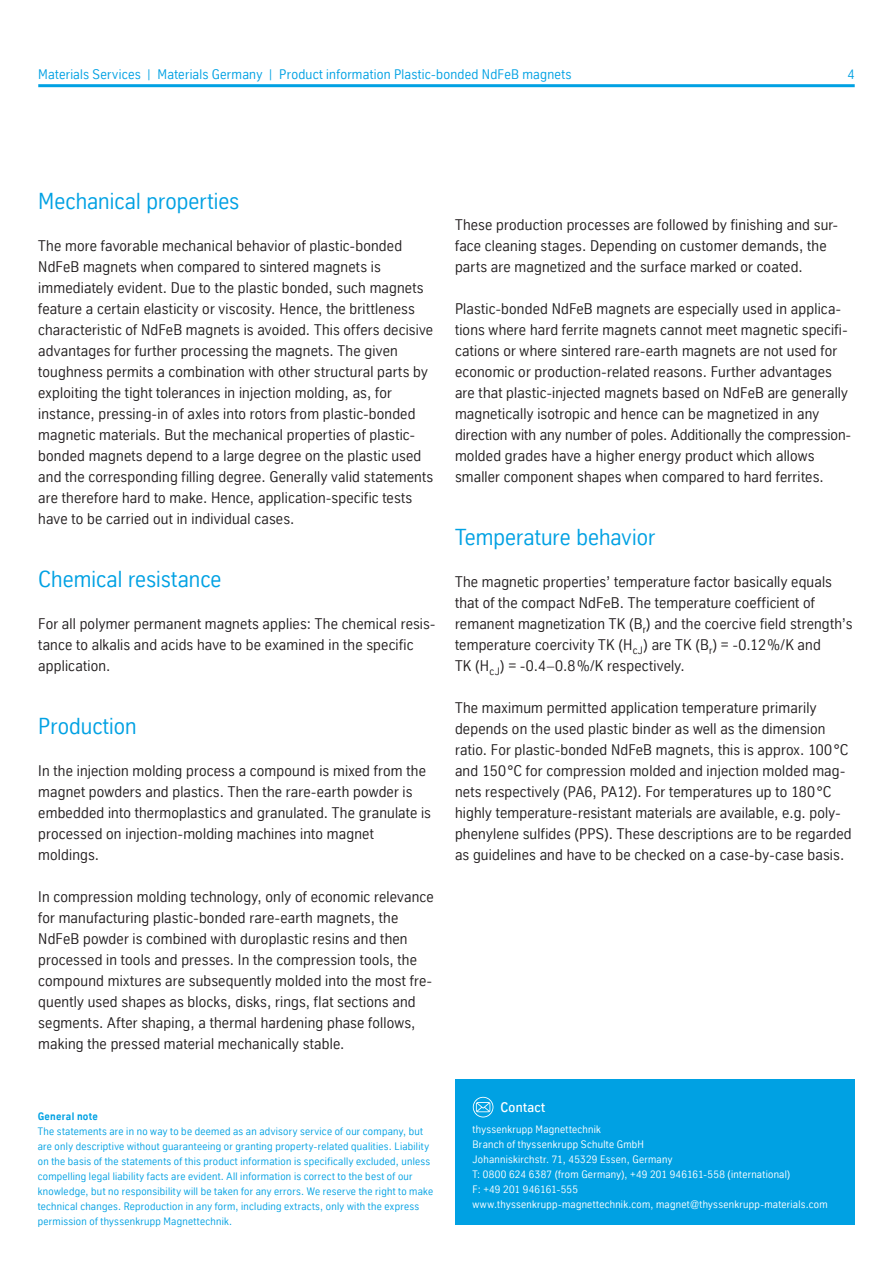
<style>
.page{position:relative;width:893px;height:1263px;background:#fff}
.page>*{position:absolute;margin:0;border:0;box-sizing:border-box;transform-origin:0 0}
.t1{font:22.5px "TK Type";letter-spacing:.005em;color:#00a1e3}
.t2{font:15px/21px "TK Type";letter-spacing:.01em;color:#231f20}
.t3{font:13.5px "TK Type";letter-spacing:.015em;color:#00a1e3}
.t4{font:500 13.5px "TK Type";letter-spacing:.025em;color:#fff}
.t5{font:10.5px/15px "TK Type";letter-spacing:.025em;color:#00a1e3}
.t6{font:10.5px/15px "TK Type";letter-spacing:.025em;color:#fff}
.t7{font:700 10.5px "TK Type";letter-spacing:.03em;color:#00a1e3}
</style>
<div class="page">
<div style="left:455px;top:1079px;width:400px;height:146px;background:#00a1e3"></div>
<svg style="left:473px;top:1097px;width:20px;height:20px"></svg>
<hr style="left:38px;top:84px;width:817px;height:3px;background:#00a1e3">
<p class="t3" style="left:38px;top:66px;width:535px">Materials Services | Materials Germany | Product information Plastic-bonded NdFeB magnets</p>
<p class="t3" style="left:847px;top:66px;width:9px">4</p>
<h1 class="t1" style="left:38px;top:188px;width:203px">Mechanical properties</h1>
<p class="t2" style="left:38px;top:235px;width:397px">The more favorable mechanical behavior of plastic-bonded NdFeB magnets when compared to sintered magnets is immediately evident. Due to the plastic bonded, such magnets feature a certain elasticity or viscosity. Hence, the brittleness characteristic of NdFeB magnets is avoided. This offers decisive advantages for further processing the magnets. The given toughness permits a combination with other structural parts by exploiting the tight tolerances in injection molding, as, for instance, pressing-in of axles into rotors from plastic-bonded magnetic materials. But the mechanical properties of plastic&shy;bonded magnets depend to a large degree on the plastic used and the corresponding filling degree. Generally valid statements are therefore hard to make. Hence, application-specific tests have to be carried out in individual cases.</p>
<h1 class="t1" style="left:38px;top:566px;width:185px">Chemical resistance</h1>
<p class="t2" style="left:38px;top:613px;width:398px">For all polymer permanent magnets applies: The chemical resis&shy;tance to alkalis and acids have to be examined in the specific application.</p>
<h1 class="t1" style="left:38px;top:713px;width:100px">Production</h1>
<p class="t2" style="left:38px;top:760px;width:394px">In the injection molding process a compound is mixed from the magnet powders and plastics. Then the rare-earth powder is embedded into thermoplastics and granulated. The granulate is processed on injection-molding machines into magnet moldings.</p>
<p class="t2" style="left:38px;top:886px;width:397px">In compression molding technology, only of economic relevance for manufacturing plastic-bonded rare-earth magnets, the NdFeB powder is combined with duroplastic resins and then processed in tools and presses. In the compression tools, the compound mixtures are subsequently molded into the most fre&shy;quently used shapes as blocks, disks, rings, flat sections and segments. After shaping, a thermal hardening phase follows, making the pressed material mechanically stable.</p>
<p class="t7" style="left:38px;top:1110px;width:62px">General note</p>
<p class="t5" style="left:38px;top:1123px;width:397px">The statements are in no way to be deemed as an advisory service of our company, but are only descriptive without guaranteeing or granting property-related qualities. Liability on the basis of the statements of this product information is specifically excluded, unless compelling legal liability facts are evident. All information is correct to the best of our knowledge, but no responsibility will be taken for any errors. We reserve the right to make technical changes. Reproduction in any form, including extracts, only with the express permission of thyssenkrupp Magnettechnik.</p>
<p class="t2" style="left:455px;top:214px;width:384px">These production processes are followed by finishing and sur&shy;face cleaning stages. Depending on customer demands, the parts are magnetized and the surface marked or coated.</p>
<p class="t2" style="left:455px;top:298px;width:398px">Plastic-bonded NdFeB magnets are especially used in applica&shy;tions where hard ferrite magnets cannot meet magnetic specifi&shy;cations or where sintered rare-earth magnets are not used for economic or production-related reasons. Further advantages are that plastic-injected magnets based on NdFeB are generally magnetically isotropic and hence can be magnetized in any direction with any number of poles. Additionally the compression&shy;molded grades have a higher energy product which allows smaller component shapes when compared to hard ferrites.</p>
<h1 class="t1" style="left:455px;top:524px;width:202px">Temperature behavior</h1>
<p class="t2" style="left:455px;top:571px;width:399px">The magnetic properties’ temperature factor basically equals that of the compact NdFeB. The temperature coefficient of remanent magnetization TK (B<sub>r</sub>) and the coercive field strength’s temperature coercivity TK (H<sub>cJ</sub>) are TK (B<sub>r</sub>) = -0.12%/K and<br>TK (H<sub>cJ</sub>) = -0.4–0.8%/K respectively.</p>
<p class="t2" style="left:455px;top:697px;width:398px">The maximum permitted application temperature primarily depends on the used plastic binder as well as the dimension ratio. For plastic-bonded NdFeB magnets, this is approx. 100°C and 150°C for compression molded and injection molded mag&shy;nets respectively (PA6, PA12). For temperatures up to 180°C highly temperature-resistant materials are available, e.g. poly&shy;phenylene sulfides (PPS). These descriptions are to be regarded as guidelines and have to be checked on a case-by-case basis.</p>
<p class="t4" style="left:500px;top:1099px;width:46px">Contact</p>
<p class="t6" style="left:472px;top:1121px;width:357px">thyssenkrupp Magnettechnik<br>Branch of thyssenkrupp Schulte GmbH<br>Johanniskirchstr. 71, 45329 Essen, Germany<br>T: 0800 624 6387 (from Germany), +49 201 946161-558 (international)<br>F: +49 201 946161-555<br>www.thyssenkrupp-magnettechnik.com, magnet@thyssenkrupp-materials.com</p>
</div>
